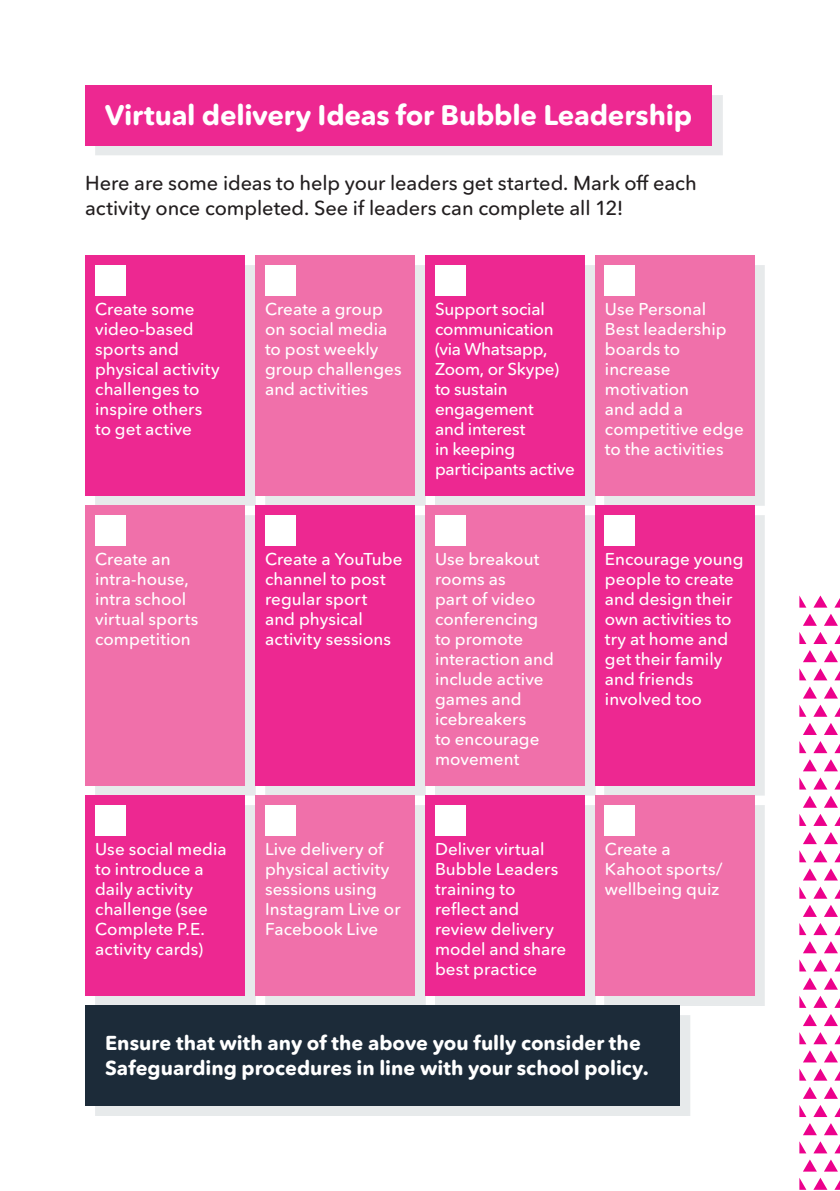
<style>
.page{position:relative;width:840px;height:1191px;background:#fff}
.page>*{position:absolute;margin:0;border:0;box-sizing:border-box;transform-origin:0 0}
.t1{font:700 28px "Avenir Next Rounded Pro";letter-spacing:-.01em;color:#fff}
.t2{font:500 20px/25px "Avenir Next Rounded Pro";letter-spacing:-.005em;color:#231f20}
.t3{font:700 20px/25px "Avenir Next Rounded Pro";color:#fff}
.t4{font:500 17px/20px "Avenir Next Rounded Pro";color:#fff}
</style>
<div class="page">
<svg style="left:824px;top:1159px;width:13px;height:12px"></svg>
<svg style="left:824px;top:1123px;width:13px;height:12px"></svg>
<svg style="left:824px;top:1087px;width:13px;height:11px"></svg>
<svg style="left:824px;top:1050px;width:13px;height:12px"></svg>
<svg style="left:824px;top:1014px;width:13px;height:12px"></svg>
<svg style="left:824px;top:977px;width:13px;height:12px"></svg>
<svg style="left:824px;top:941px;width:13px;height:12px"></svg>
<svg style="left:824px;top:905px;width:13px;height:12px"></svg>
<svg style="left:824px;top:868px;width:13px;height:12px"></svg>
<svg style="left:824px;top:832px;width:13px;height:12px"></svg>
<svg style="left:824px;top:795px;width:13px;height:12px"></svg>
<svg style="left:824px;top:759px;width:13px;height:12px"></svg>
<svg style="left:824px;top:723px;width:13px;height:12px"></svg>
<svg style="left:824px;top:686px;width:13px;height:12px"></svg>
<svg style="left:824px;top:650px;width:13px;height:12px"></svg>
<svg style="left:824px;top:613px;width:13px;height:13px"></svg>
<svg style="left:803px;top:1159px;width:13px;height:12px"></svg>
<svg style="left:803px;top:1123px;width:13px;height:12px"></svg>
<svg style="left:803px;top:1087px;width:13px;height:11px"></svg>
<svg style="left:803px;top:1050px;width:13px;height:12px"></svg>
<svg style="left:803px;top:1014px;width:13px;height:12px"></svg>
<svg style="left:803px;top:977px;width:13px;height:12px"></svg>
<svg style="left:803px;top:941px;width:13px;height:12px"></svg>
<svg style="left:803px;top:905px;width:13px;height:12px"></svg>
<svg style="left:803px;top:868px;width:13px;height:12px"></svg>
<svg style="left:803px;top:832px;width:13px;height:12px"></svg>
<svg style="left:803px;top:795px;width:13px;height:12px"></svg>
<svg style="left:803px;top:759px;width:13px;height:12px"></svg>
<svg style="left:803px;top:723px;width:13px;height:12px"></svg>
<svg style="left:803px;top:686px;width:13px;height:12px"></svg>
<svg style="left:803px;top:650px;width:13px;height:12px"></svg>
<svg style="left:803px;top:613px;width:13px;height:13px"></svg>
<svg style="left:835px;top:1182px;width:4px;height:7px"></svg>
<svg style="left:834px;top:1145px;width:5px;height:8px"></svg>
<svg style="left:834px;top:1109px;width:5px;height:8px"></svg>
<svg style="left:835px;top:1073px;width:4px;height:7px"></svg>
<svg style="left:834px;top:1036px;width:5px;height:8px"></svg>
<svg style="left:834px;top:1000px;width:5px;height:8px"></svg>
<svg style="left:834px;top:963px;width:5px;height:8px"></svg>
<svg style="left:834px;top:927px;width:5px;height:8px"></svg>
<svg style="left:835px;top:891px;width:4px;height:7px"></svg>
<svg style="left:834px;top:854px;width:5px;height:8px"></svg>
<svg style="left:834px;top:818px;width:5px;height:8px"></svg>
<svg style="left:834px;top:782px;width:5px;height:7px"></svg>
<svg style="left:834px;top:745px;width:5px;height:8px"></svg>
<svg style="left:834px;top:709px;width:5px;height:8px"></svg>
<svg style="left:834px;top:672px;width:5px;height:8px"></svg>
<svg style="left:834px;top:636px;width:5px;height:8px"></svg>
<svg style="left:835px;top:600px;width:4px;height:7px"></svg>
<svg style="left:814px;top:1177px;width:12px;height:12px"></svg>
<svg style="left:813px;top:1141px;width:13px;height:12px"></svg>
<svg style="left:813px;top:1105px;width:13px;height:12px"></svg>
<svg style="left:814px;top:1068px;width:12px;height:12px"></svg>
<svg style="left:813px;top:1032px;width:13px;height:12px"></svg>
<svg style="left:813px;top:996px;width:13px;height:12px"></svg>
<svg style="left:813px;top:959px;width:13px;height:12px"></svg>
<svg style="left:813px;top:923px;width:13px;height:12px"></svg>
<svg style="left:814px;top:886px;width:12px;height:12px"></svg>
<svg style="left:813px;top:850px;width:13px;height:12px"></svg>
<svg style="left:813px;top:814px;width:13px;height:12px"></svg>
<svg style="left:813px;top:777px;width:13px;height:12px"></svg>
<svg style="left:813px;top:741px;width:13px;height:12px"></svg>
<svg style="left:813px;top:704px;width:13px;height:13px"></svg>
<svg style="left:813px;top:668px;width:13px;height:12px"></svg>
<svg style="left:813px;top:632px;width:13px;height:12px"></svg>
<svg style="left:813px;top:595px;width:13px;height:12px"></svg>
<svg style="left:799px;top:1178px;width:6px;height:11px"></svg>
<svg style="left:799px;top:1141px;width:6px;height:12px"></svg>
<svg style="left:799px;top:1105px;width:6px;height:12px"></svg>
<svg style="left:799px;top:1068px;width:6px;height:12px"></svg>
<svg style="left:799px;top:1032px;width:6px;height:12px"></svg>
<svg style="left:799px;top:996px;width:6px;height:12px"></svg>
<svg style="left:799px;top:959px;width:6px;height:12px"></svg>
<svg style="left:799px;top:923px;width:6px;height:12px"></svg>
<svg style="left:799px;top:886px;width:6px;height:12px"></svg>
<svg style="left:799px;top:850px;width:6px;height:12px"></svg>
<svg style="left:799px;top:814px;width:6px;height:12px"></svg>
<svg style="left:799px;top:777px;width:6px;height:12px"></svg>
<svg style="left:799px;top:741px;width:6px;height:12px"></svg>
<svg style="left:799px;top:705px;width:6px;height:12px"></svg>
<svg style="left:799px;top:668px;width:6px;height:12px"></svg>
<svg style="left:799px;top:632px;width:6px;height:12px"></svg>
<svg style="left:799px;top:595px;width:6px;height:12px"></svg>
<div style="left:95px;top:95px;width:627px;height:60px;background:#a1abb2;opacity:.25"></div>
<div style="left:85px;top:85px;width:626px;height:60px;background:#ed2891"></div>
<div style="left:95px;top:265px;width:160px;height:240px;background:#e7eaeb"></div>
<div style="left:85px;top:255px;width:160px;height:240px;background:#ed2891"></div>
<div style="left:95px;top:265px;width:30px;height:30px;background:#fff"></div>
<div style="left:95px;top:515px;width:160px;height:280px;background:#e7eaeb"></div>
<div style="left:85px;top:505px;width:160px;height:280px;background:#f070aa"></div>
<div style="left:95px;top:515px;width:30px;height:30px;background:#fff"></div>
<div style="left:95px;top:805px;width:160px;height:200px;background:#e7eaeb"></div>
<div style="left:85px;top:795px;width:160px;height:200px;background:#ed2891"></div>
<div style="left:95px;top:805px;width:30px;height:30px;background:#fff"></div>
<div style="left:265px;top:265px;width:160px;height:240px;background:#e7eaeb"></div>
<div style="left:255px;top:255px;width:160px;height:240px;background:#f070aa"></div>
<div style="left:265px;top:265px;width:30px;height:30px;background:#fff"></div>
<div style="left:265px;top:515px;width:160px;height:280px;background:#e7eaeb"></div>
<div style="left:255px;top:505px;width:160px;height:280px;background:#ed2891"></div>
<div style="left:265px;top:515px;width:30px;height:30px;background:#fff"></div>
<div style="left:265px;top:805px;width:160px;height:200px;background:#e7eaeb"></div>
<div style="left:255px;top:795px;width:160px;height:200px;background:#f070aa"></div>
<div style="left:265px;top:805px;width:30px;height:30px;background:#fff"></div>
<div style="left:434px;top:265px;width:161px;height:240px;background:#a1abb2;opacity:.25"></div>
<div style="left:425px;top:255px;width:159px;height:240px;background:#ed2891"></div>
<div style="left:435px;top:265px;width:30px;height:30px;background:#fff"></div>
<div style="left:434px;top:515px;width:161px;height:280px;background:#a1abb2;opacity:.25"></div>
<div style="left:425px;top:505px;width:159px;height:280px;background:#f070aa"></div>
<div style="left:435px;top:515px;width:30px;height:30px;background:#fff"></div>
<div style="left:434px;top:805px;width:161px;height:200px;background:#a1abb2;opacity:.25"></div>
<div style="left:425px;top:795px;width:159px;height:200px;background:#ed2891"></div>
<div style="left:435px;top:805px;width:30px;height:30px;background:#fff"></div>
<div style="left:604px;top:265px;width:160px;height:240px;background:#a1abb2;opacity:.25"></div>
<div style="left:594px;top:255px;width:160px;height:240px;background:#f070aa"></div>
<div style="left:604px;top:265px;width:30px;height:30px;background:#fff"></div>
<div style="left:604px;top:515px;width:160px;height:280px;background:#a1abb2;opacity:.25"></div>
<div style="left:594px;top:505px;width:160px;height:280px;background:#ed2891"></div>
<div style="left:604px;top:515px;width:30px;height:30px;background:#fff"></div>
<div style="left:604px;top:805px;width:160px;height:200px;background:#a1abb2;opacity:.25"></div>
<div style="left:594px;top:795px;width:160px;height:200px;background:#f070aa"></div>
<div style="left:604px;top:805px;width:30px;height:30px;background:#fff"></div>
<div style="left:95px;top:1015px;width:595px;height:100px;background:#a1abb2;opacity:.25"></div>
<div style="left:85px;top:1005px;width:594px;height:100px;background:#1c2b39"></div>
<h1 class="t1" style="left:105px;top:98px;width:588px">Virtual delivery Ideas for Bubble Leadership</h1>
<p class="t2" style="left:85px;top:171px;width:613px">Here are some ideas to help your leaders get started. Mark off each activity once completed. See if leaders can complete all 12!</p>
<p class="t4" style="left:95px;top:299px;width:126px">Create some video-based sports and physical activity challenges to inspire others to get active</p>
<p class="t4" style="left:95px;top:549px;width:105px">Create an intra-house, intra school virtual sports competition</p>
<p class="t4" style="left:95px;top:839px;width:133px">Use social media to introduce a daily activity challenge (see<br>Complete P.E. activity cards)</p>
<p class="t4" style="left:265px;top:299px;width:138px">Create a group on social media to post weekly group challenges and activities</p>
<p class="t4" style="left:265px;top:549px;width:139px">Create a YouTube channel to post regular sport<br>and physical activity sessions</p>
<p class="t4" style="left:265px;top:839px;width:137px">Live delivery of physical activity sessions using<br>Instagram Live or<br>Facebook Live</p>
<p class="t4" style="left:435px;top:299px;width:141px">Support social communication (via Whatsapp,<br>Zoom, or Skype) to sustain engagement<br>and interest<br>in keeping participants active</p>
<p class="t4" style="left:435px;top:549px;width:120px">Use breakout rooms as<br>part of video conferencing to promote interaction and include active games and icebreakers<br>to encourage movement</p>
<p class="t4" style="left:435px;top:839px;width:133px">Deliver virtual<br>Bubble Leaders training to reflect and review delivery model and share best practice</p>
<p class="t4" style="left:604px;top:299px;width:140px">Use Personal<br>Best leadership boards to increase motivation<br>and add a competitive edge to the activities</p>
<p class="t4" style="left:604px;top:549px;width:140px">Encourage young people to create and design their own activities to try at home and get their family and friends involved too</p>
<p class="t4" style="left:604px;top:839px;width:119px">Create a<br>Kahoot sports/ wellbeing quiz</p>
<p class="t3" style="left:105px;top:1030px;width:545px">Ensure that with any of the above you fully consider the<br>Safeguarding procedures in line with your school policy.</p>
</div>
